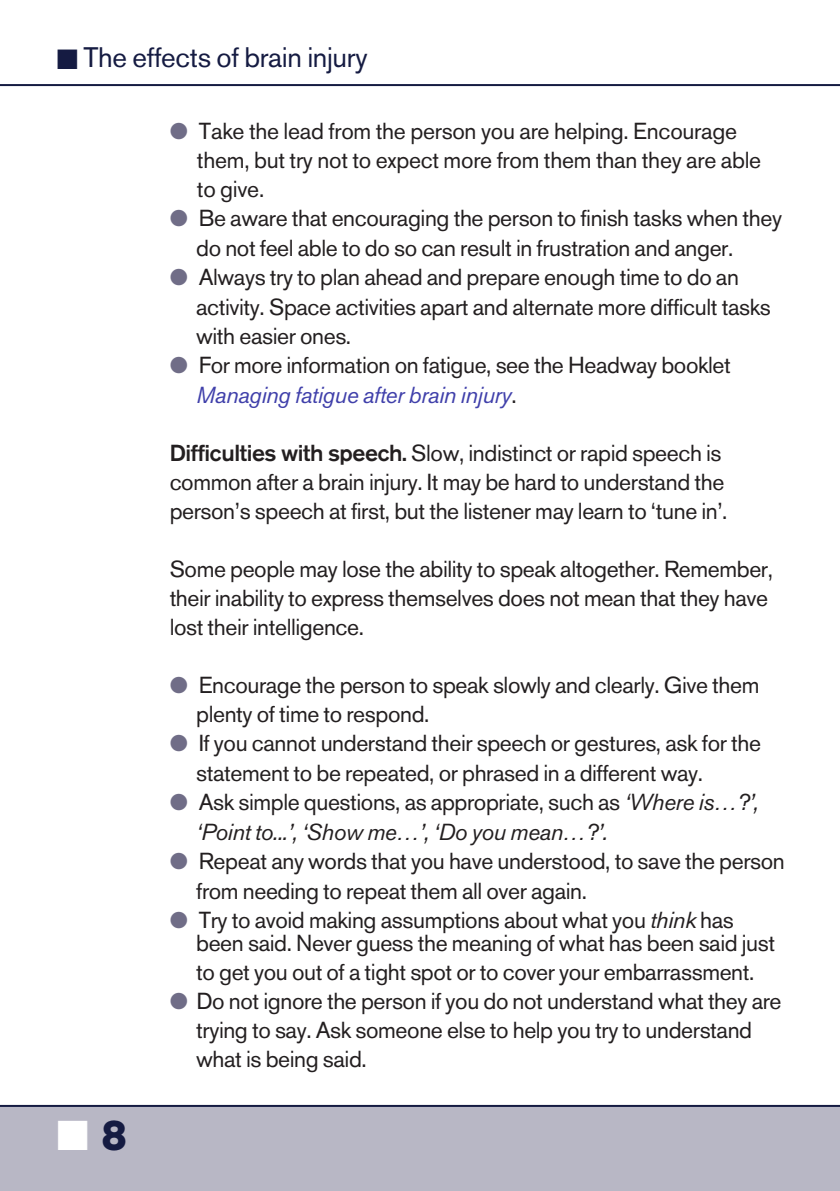
<style>
.page{position:relative;width:840px;height:1191px;background:#fff}
.page>*{position:absolute;margin:0;border:0;box-sizing:border-box;transform-origin:0 0}
.t1{font:700 42px "AG Book BQ";color:#151b42}
.t2{font:28px "Akzidenz Grotesk BE";letter-spacing:-.01em;color:#151b42}
.t3{font:23px/29.2px "Akzidenz Grotesk BE";letter-spacing:-.015em;color:#231f20}
.t4{font:italic 23px/30.4px "Akzidenz Grotesk BE";letter-spacing:-.015em;color:#231f20}
.s1{color:#fff}
.s2{color:#706d87}
.s3{font-style:italic;color:#4040aa}
.s4{font-weight:500}
.s5{font-style:normal}
.s6{font-style:italic}
</style>
<div class="page">
<div style="left:0;top:1106px;width:839px;height:85px;background:#b8b7c5"></div>
<hr style="left:0;top:84px;width:839px;height:2px;background:#151b42">
<hr style="left:0;top:1105px;width:839px;height:2px;background:#151b42">
<p class="t2" style="left:57px;top:47px;width:312px">■ The effects of brain injury</p>
<p class="t1" style="left:57px;top:1118px;width:72px"><span class="s1">■</span> 8</p>
<p class="t3" style="left:197px;top:118px;width:565px;text-indent:-27px"><span class="s2">●</span> Take the lead from the person you are helping. Encourage them, but try not to expect more from them than they are able to give.</p>
<p class="t3" style="left:196px;top:205px;width:587px;line-height:30.4px;text-indent:-26px"><span class="s2">●</span> Be aware that encouraging the person to finish tasks when they do not feel able to do so can result in frustration and anger.</p>
<p class="t3" style="left:196px;top:264px;width:576px;text-indent:-26px"><span class="s2">●</span> Always try to plan ahead and prepare enough time to do an activity. Space activities apart and alternate more difficult tasks with easier ones.</p>
<p class="t3" style="left:196px;top:352px;width:536px;line-height:30px;text-indent:-26px"><span class="s2">●</span> For more information on fatigue, see the Headway booklet<br><span class="s3">Managing fatigue after brain injury</span>.</p>
<p class="t3" style="left:169px;top:441px;width:559px"><span class="s4">Difficulties with speech.</span> Slow, indistinct or rapid speech is common after a brain injury. It may be hard to understand the person’s speech at first, but the listener may learn to ‘tune in’.</p>
<p class="t3" style="left:169px;top:557px;width:604px">Some people may lose the ability to speak altogether. Remember, their inability to express themselves does not mean that they have lost their intelligence.</p>
<p class="t3" style="left:196px;top:672px;width:564px;text-indent:-26px"><span class="s2">●</span> Encourage the person to speak slowly and clearly. Give them plenty of time to respond.</p>
<p class="t3" style="left:196px;top:730px;width:566px;line-height:30.4px;text-indent:-26px"><span class="s2">●</span> If you cannot understand their speech or gestures, ask for the statement to be repeated, or phrased in a different way.</p>
<p class="t4" style="left:196px;top:789px;width:564px;text-indent:-26px"><span class="s2">●</span> <span class="s5">Ask simple questions, as appropriate, such as</span> ‘Where is…?’, ‘Point to...’, ‘Show me…’, ‘Do you mean…?’.</p>
<p class="t3" style="left:196px;top:848px;width:590px;line-height:30.4px;text-indent:-26px"><span class="s2">●</span> Repeat any words that you have understood, to save the person from needing to repeat them all over again.</p>
<p class="t3" style="left:196px;top:911px;width:580px;line-height:23px;text-indent:-26px"><span class="s2">●</span> Try to avoid making assumptions about what you <span class="s6">think</span> has been said. Never guess the meaning of what has been said just</p>
<p class="t3" style="left:196px;top:960px;width:559px">to get you out of a tight spot or to cover your embarrassment.</p>
<p class="t3" style="left:196px;top:988px;width:586px;text-indent:-27px"><span class="s2">●</span> Do not ignore the person if you do not understand what they are trying to say. Ask someone else to help you try to understand what is being said.</p>
</div>
